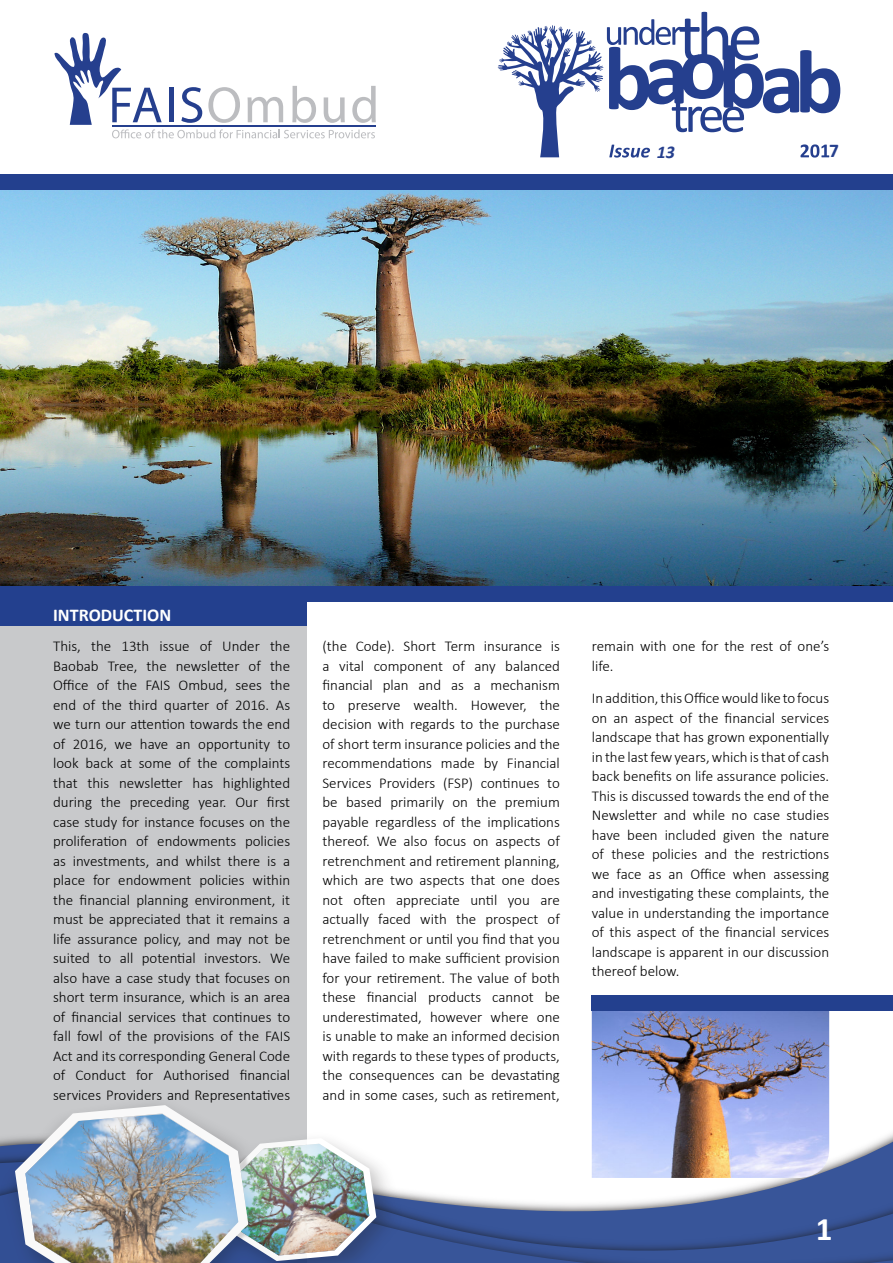
<style>
.page{position:relative;width:893px;height:1263px;background:#fff}
.page>*{position:absolute;margin:0;border:0;box-sizing:border-box;transform-origin:0 0}
.t1{font:700 33px "Calibri";color:#fff}
.t2{font:700 19.5px "Calibri";color:#253f8e}
.MAIN_WHITE_HEADING{font:700 18px "Calibri";color:#fff}
.t3{font:italic 700 18px "Calibri";color:#253f8e}
.BODY_TEXT{font:300 15px/19.5px "Calibri";color:#000;text-align:justify}
</style>
<div class="page">
<div style="left:0;top:531px;width:306px;height:732px;background:#c8c9cb"></div>
<svg style="left:412px;top:1148px;width:481px;height:115px;fill:#385599"></svg>
<img style="left:0;top:1090px;width:412px;height:173px">
<svg style="left:15px;top:1105px;width:361px;height:158px"></svg>
<img style="left:240px;top:1144px;width:129px;height:111px">
<img style="left:25px;top:1114px;width:213px;height:149px">
<div style="left:0;top:601px;width:306px;height:25px;background:#23408e"></div>
<svg style="left:54px;top:33px;width:322px;height:105px"></svg>
<svg style="left:498px;top:12px;width:342px;height:146px"></svg>
<img style="left:0;top:190px;width:893px;height:396px">
<img style="left:592px;top:1010px;width:237px;height:168px">
<div style="left:0;top:175px;width:893px;height:15px;background:#23408e"></div>
<div style="left:0;top:586px;width:893px;height:15px;background:#23408e"></div>
<div style="left:592px;top:995px;width:301px;height:15px;background:#23408e"></div>
<p class="t3" style="left:657px;top:140px;width:20px">13</p>
<p class="t2" style="left:829px;top:139px;width:11px">7</p>
<p class="MAIN_WHITE_HEADING" style="left:53px;top:603px;width:120px">INTRODUCTION</p>
<p class="BODY_TEXT" style="left:53px;top:636px;width:239px">This, the 13th issue of Under the Baobab Tree, the newsletter of the Office of the FAIS Ombud, sees the end of the third quarter of 2016. As we turn our attention towards the end of 2016, we have an opportunity to look back at some of the complaints that this newsletter has highlighted during the preceding year. Our first case study for instance focuses on the proliferation of endowments policies as investments, and whilst there is a place for endowment policies within the financial planning environment, it must be appreciated that it remains a life assurance policy, and may not be suited to all potential investors. We also have a case study that focuses on short term insurance, which is an area of financial services that continues to fall fowl of the provisions of the FAIS Act and its corresponding General Code of Conduct for Authorised financial services Providers and Representatives</p>
<p class="BODY_TEXT" style="left:322px;top:636px;width:239px">(the Code). Short Term insurance is a vital component of any balanced financial plan and as a mechanism to preserve wealth. However, the decision with regards to the purchase of short term insurance policies and the recommendations made by Financial Services Providers (FSP) continues to be based primarily on the premium payable regardless of the implications thereof. We also focus on aspects of retrenchment and retirement planning, which are two aspects that one does not often appreciate until you are actually faced with the prospect of retrenchment or until you find that you have failed to make sufficient provision for your retirement. The value of both these financial products cannot be underestimated, however where one is unable to make an informed decision with regards to these types of products, the consequences can be devastating and in some cases, such as retirement,</p>
<p class="BODY_TEXT" style="left:592px;top:636px;width:239px">remain with one for the rest of one’s life.</p>
<p class="BODY_TEXT" style="left:592px;top:687px;width:239px">In addition, this Office would like to focus on an aspect of the financial services landscape that has grown exponentially in the last few years, which is that of cash back benefits on life assurance policies.<br>This is discussed towards the end of the Newsletter and while no case studies have been included given the nature of these policies and the restrictions we face as an Office when assessing and investigating these complaints, the value in understanding the importance of this aspect of the financial services landscape is apparent in our discussion thereof below.</p>
<p class="t1" style="left:816px;top:1208px;width:18px">1</p>
</div>
